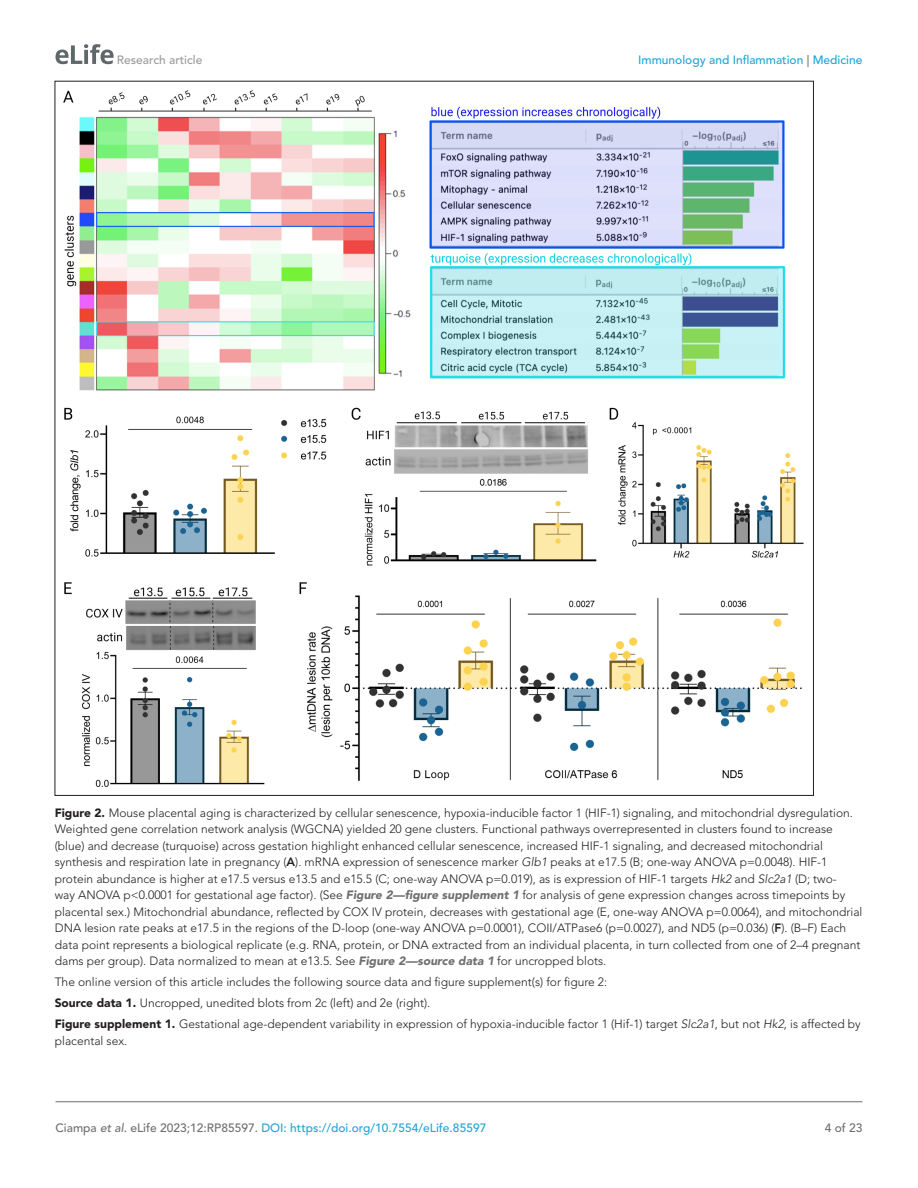
<style>
.page{position:relative;width:918px;height:1188px;background:#fff}
.page>*{position:absolute;margin:0;border:0;box-sizing:border-box;transform-origin:0 0}
.t1{font:300 12px/16.5px "Avenir LT Std";color:#231f20}
.t2{font:500 12px "Avenir LT Std";color:#1ea4d7}
.t3{font:500 12px "Avenir LT Std";color:#9a9a9a}
.t4{font:500 12px "Avenir LT Std";color:#6e6e70}
.s1{color:#6e6e70}
.s2{font-weight:900}
.s3{font-weight:800}
.s4{font-style:italic}
.s5{font-weight:900;font-style:italic;color:#6e6e70}
.s6{font-style:italic;color:#6e6e70}
</style>
<div class="page">
<svg style="left:56px;top:44px;width:58px;height:20px"></svg>
<hr style="left:56px;top:1101px;width:806px;height:1px;background:#6e6e70">
<img style="left:64px;top:90px;width:740px;height:696px">
<p class="t3" style="left:117px;top:53px;width:87px">Research article</p>
<p class="t2" style="left:638px;top:53px;width:226px">Immunology and Inflammation <span class="s1">|</span> Medicine</p>
<p class="t1" style="left:55px;top:804px;width:809px"><span class="s2">Figure 2.</span> Mouse placental aging is characterized by cellular senescence, hypoxia-inducible factor 1 (HIF-1) signaling, and mitochondrial dysregulation.<br>Weighted gene correlation network analysis (WGCNA) yielded 20 gene clusters. Functional pathways overrepresented in clusters found to increase (blue) and decrease (turquoise) across gestation highlight enhanced cellular senescence, increased HIF-1 signaling, and decreased mitochondrial synthesis and respiration late in pregnancy (<span class="s3">A</span>). mRNA expression of senescence marker <span class="s4">Glb1</span> peaks at e17.5 (B; one-way ANOVA p=0.0048). HIF-1 protein abundance is higher at e17.5 versus e13.5 and e15.5 (C; one-way ANOVA p=0.019), as is expression of HIF-1 targets <span class="s4">Hk2</span> and <span class="s4">Slc2a1</span> (D; two-<br>way ANOVA p&lt;0.0001 for gestational age factor). (See <span class="s5">Figure 2—figure supplement 1</span> for analysis of gene expression changes across timepoints by placental sex.) Mitochondrial abundance, reflected by COX IV protein, decreases with gestational age (E, one-way ANOVA p=0.0064), and mitochondrial DNA lesion rate peaks at e17.5 in the regions of the D-loop (one-way ANOVA p=0.0001), COII/ATPase6 (p=0.0027), and ND5 (p=0.036) (<span class="s3">F</span>). (B–F) Each data point represents a biological replicate (e.g. RNA, protein, or DNA extracted from an individual placenta, in turn collected from one of 2–4 pregnant dams per group). Data normalized to mean at e13.5. See <span class="s5">Figure 2—source data 1</span> for uncropped blots.</p>
<p class="t1" style="left:55px;top:972px;width:808px;line-height:21px">The online version of this article includes the following source data and figure supplement(s) for figure 2:<br><span class="s2">Source data 1.</span> Uncropped, unedited blots from 2c (left) and 2e (right).<br><span class="s2">Figure supplement 1.</span> Gestational age-dependent variability in expression of hypoxia-inducible factor 1 (Hif-1) target <span class="s4">Slc2a1</span>, but not <span class="s4">Hk2</span>, is affected by</p>
<p class="t1" style="left:55px;top:1032px;width:74px">placental sex.</p>
<p class="t2" style="left:56px;top:1121px;width:432px"><span class="s1">Ciampa</span> <span class="s6">et al</span><span class="s1">. eLife 2023;12:RP85597.</span> DOI: https://doi.org/10.7554/eLife.85597</p>
<p class="t4" style="left:825px;top:1121px;width:39px">4 of 23</p>
</div>
